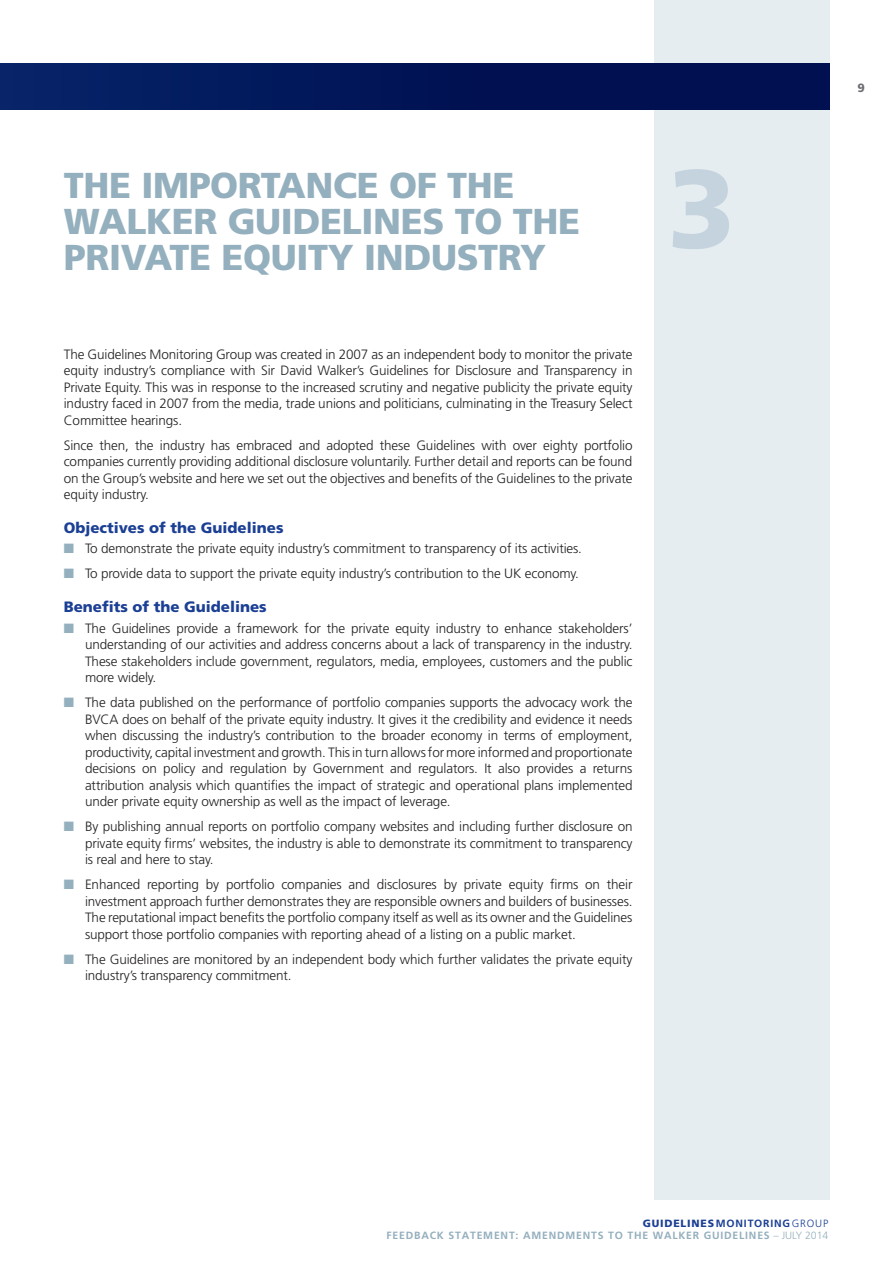
<style>
.page{position:relative;width:893px;height:1263px;background:#fff}
.page>*{position:absolute;margin:0;border:0;box-sizing:border-box;transform-origin:0 0}
.t1{font:900 110.85px "Frutiger";color:#c4d3dd}
.t2{font:900 36px/36px "Frutiger";letter-spacing:-.01em;color:#94afbd}
.t3{font:900 15px "Frutiger";color:#1b3f94}
.t4{font:300 13.5px/16.5px "Frutiger";letter-spacing:-.01em;color:#231f20;text-align:justify}
.t5{font:900 12px "Frutiger";color:#6c6d70}
.t6{font:700 10.5px/12px "Frutiger";letter-spacing:.075em;color:#94afbd;text-align:right}
.s1{color:#94afbd}
.s2{font-weight:900;color:#1b3f94}
.s3{color:#1b3f94}
.s4{font-weight:300;color:#1b3f94}
.s5{font-weight:300}
</style>
<div class="page">
<div style="left:654px;top:0;width:175px;height:1199px;background:#e5edf1"></div>
<div style="left:0;top:64px;width:829px;height:45px;background:linear-gradient(to right,#052166,#000b4a)"></div>
<h2 class="t2" style="left:64px;top:167px;width:518px">THE IMPORTANCE OF THE<br>WALKER GUIDELINES TO THE<br>PRIVATE EQUITY INDUSTRY</h2>
<p class="t4" style="left:64px;top:346px;width:570px">The Guidelines Monitoring Group was created in 2007 as an independent body to monitor the private equity industry’s compliance with Sir David Walker’s Guidelines for Disclosure and Transparency in Private Equity. This was in response to the increased scrutiny and negative publicity the private equity industry faced in 2007 from the media, trade unions and politicians, culminating in the Treasury Select Committee hearings.</p>
<p class="t4" style="left:64px;top:437px;width:570px">Since then, the industry has embraced and adopted these Guidelines with over eighty portfolio companies currently providing additional disclosure voluntarily. Further detail and reports can be found on the Group’s website and here we set out the objectives and benefits of the Guidelines to the private equity industry.</p>
<p class="t3" style="left:64px;top:518px;width:221px">Objectives of the Guidelines</p>
<p class="t4" style="left:64px;top:540px;width:520px"><span class="s1">■</span> To demonstrate the private equity industry’s commitment to transparency of its activities.</p>
<p class="t4" style="left:64px;top:565px;width:517px"><span class="s1">■</span> To provide data to support the private equity industry’s contribution to the UK economy.</p>
<p class="t3" style="left:64px;top:598px;width:205px">Benefits of the Guidelines</p>
<p class="t4" style="left:85px;top:620px;width:549px;text-indent:-21px"><span class="s1">■</span> The Guidelines provide a framework for the private equity industry to enhance stakeholders’ understanding of our activities and address concerns about a lack of transparency in the industry.<br>These stakeholders include government, regulators, media, employees, customers and the public more widely.</p>
<p class="t4" style="left:85px;top:694px;width:549px;text-indent:-21px"><span class="s1">■</span> The data published on the performance of portfolio companies supports the advocacy work the BVCA does on behalf of the private equity industry. It gives it the credibility and evidence it needs when discussing the industry’s contribution to the broader economy in terms of employment, productivity, capital investment and growth. This in turn allows for more informed and proportionate decisions on policy and regulation by Government and regulators. It also provides a returns attribution analysis which quantifies the impact of strategic and operational plans implemented under private equity ownership as well as the impact of leverage.</p>
<p class="t4" style="left:85px;top:818px;width:549px;text-indent:-21px"><span class="s1">■</span> By publishing annual reports on portfolio company websites and including further disclosure on private equity firms’ websites, the industry is able to demonstrate its commitment to transparency is real and here to stay.</p>
<p class="t4" style="left:85px;top:876px;width:549px;text-indent:-21px"><span class="s1">■</span> Enhanced reporting by portfolio companies and disclosures by private equity firms on their investment approach further demonstrates they are responsible owners and builders of businesses.<br>The reputational impact benefits the portfolio company itself as well as its owner and the Guidelines support those portfolio companies with reporting ahead of a listing on a public market.</p>
<p class="t4" style="left:85px;top:951px;width:549px;text-indent:-21px"><span class="s1">■</span> The Guidelines are monitored by an independent body which further validates the private equity industry’s transparency commitment.</p>
<h1 class="t1" style="left:668px;top:142px;width:69px">3</h1>
<p class="t5" style="left:857px;top:80px;width:9px">9</p>
<p class="t6" style="left:386px;top:1217px;width:443px"><span class="s2">GUIDELINES</span><span class="s3">MONITORING</span><span class="s4">GROUP<br></span>FEEDBACK STATEMENT: AMENDMENTS TO THE WALKER GUIDELINES <span class="s5">– JULY 2014</span></p>
</div>
